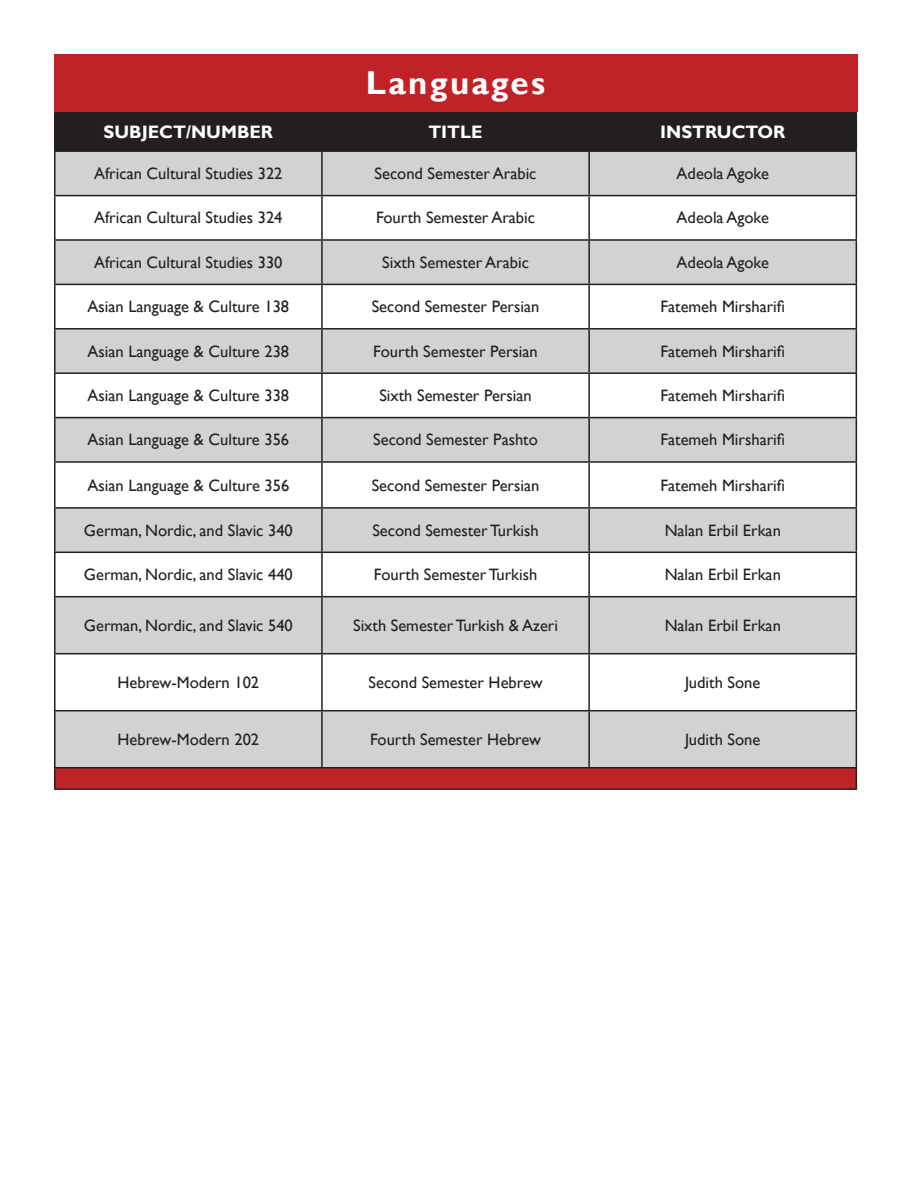
<style>
.page{position:relative;width:918px;height:1188px;background:#fff}
.page>*{position:absolute;margin:0;border:0;box-sizing:border-box;transform-origin:0 0}
.t1{font:700 33px "Gill Sans";letter-spacing:.07em;color:#fff}
.t2{font:700 18px "Gill Sans";color:#fff}
.t3{font:16.5px "Gill Sans";color:#231f20}
</style>
<div class="page">
<div style="left:55px;top:112px;width:801px;height:38px;background:#231f20"></div>
<svg style="left:56px;top:152px;width:800px;height:615px;fill:#d1d2d4"></svg>
<div style="left:55px;top:768px;width:801px;height:21px;background:#bf2327"></div>
<hr style="left:54px;top:152px;width:2px;height:43px;background:#231f20">
<hr style="left:321px;top:152px;width:2px;height:43px;background:#231f20">
<hr style="left:588px;top:152px;width:2px;height:43px;background:#231f20">
<hr style="left:856px;top:152px;width:1px;height:43px;background:#231f20">
<hr style="left:54px;top:195px;width:268px;height:1px;background:#231f20">
<hr style="left:54px;top:196px;width:2px;height:43px;background:#231f20">
<hr style="left:322px;top:195px;width:267px;height:1px;background:#231f20">
<hr style="left:321px;top:196px;width:2px;height:43px;background:#231f20">
<hr style="left:589px;top:195px;width:268px;height:1px;background:#231f20">
<hr style="left:588px;top:196px;width:2px;height:43px;background:#231f20">
<hr style="left:856px;top:196px;width:1px;height:43px;background:#231f20">
<hr style="left:54px;top:239px;width:268px;height:2px;background:#231f20">
<hr style="left:54px;top:241px;width:2px;height:43px;background:#231f20">
<hr style="left:322px;top:239px;width:267px;height:2px;background:#231f20">
<hr style="left:321px;top:241px;width:2px;height:43px;background:#231f20">
<hr style="left:589px;top:239px;width:268px;height:2px;background:#231f20">
<hr style="left:588px;top:241px;width:2px;height:43px;background:#231f20">
<hr style="left:856px;top:241px;width:1px;height:43px;background:#231f20">
<hr style="left:54px;top:284px;width:268px;height:1px;background:#231f20">
<hr style="left:54px;top:285px;width:2px;height:43px;background:#231f20">
<hr style="left:322px;top:284px;width:267px;height:1px;background:#231f20">
<hr style="left:321px;top:285px;width:2px;height:43px;background:#231f20">
<hr style="left:589px;top:284px;width:268px;height:1px;background:#231f20">
<hr style="left:588px;top:285px;width:2px;height:43px;background:#231f20">
<hr style="left:856px;top:285px;width:1px;height:43px;background:#231f20">
<hr style="left:54px;top:328px;width:268px;height:2px;background:#231f20">
<hr style="left:54px;top:330px;width:2px;height:42px;background:#231f20">
<hr style="left:322px;top:328px;width:267px;height:2px;background:#231f20">
<hr style="left:321px;top:330px;width:2px;height:42px;background:#231f20">
<hr style="left:589px;top:328px;width:268px;height:2px;background:#231f20">
<hr style="left:588px;top:330px;width:2px;height:42px;background:#231f20">
<hr style="left:856px;top:330px;width:1px;height:42px;background:#231f20">
<hr style="left:54px;top:372px;width:268px;height:2px;background:#231f20">
<hr style="left:54px;top:374px;width:2px;height:43px;background:#231f20">
<hr style="left:322px;top:372px;width:267px;height:2px;background:#231f20">
<hr style="left:321px;top:374px;width:2px;height:43px;background:#231f20">
<hr style="left:589px;top:372px;width:268px;height:2px;background:#231f20">
<hr style="left:588px;top:374px;width:2px;height:43px;background:#231f20">
<hr style="left:856px;top:374px;width:1px;height:43px;background:#231f20">
<hr style="left:54px;top:417px;width:268px;height:1px;background:#231f20">
<hr style="left:54px;top:418px;width:2px;height:43px;background:#231f20">
<hr style="left:322px;top:417px;width:267px;height:1px;background:#231f20">
<hr style="left:321px;top:418px;width:2px;height:43px;background:#231f20">
<hr style="left:589px;top:417px;width:268px;height:1px;background:#231f20">
<hr style="left:588px;top:418px;width:2px;height:43px;background:#231f20">
<hr style="left:856px;top:418px;width:1px;height:43px;background:#231f20">
<hr style="left:54px;top:461px;width:268px;height:2px;background:#231f20">
<hr style="left:54px;top:463px;width:2px;height:44px;background:#231f20">
<hr style="left:322px;top:461px;width:267px;height:2px;background:#231f20">
<hr style="left:321px;top:463px;width:2px;height:44px;background:#231f20">
<hr style="left:589px;top:461px;width:268px;height:2px;background:#231f20">
<hr style="left:588px;top:463px;width:2px;height:44px;background:#231f20">
<hr style="left:856px;top:463px;width:1px;height:44px;background:#231f20">
<hr style="left:54px;top:507px;width:268px;height:2px;background:#231f20">
<hr style="left:54px;top:509px;width:2px;height:43px;background:#231f20">
<hr style="left:322px;top:507px;width:267px;height:2px;background:#231f20">
<hr style="left:321px;top:509px;width:2px;height:43px;background:#231f20">
<hr style="left:589px;top:507px;width:268px;height:2px;background:#231f20">
<hr style="left:588px;top:509px;width:2px;height:43px;background:#231f20">
<hr style="left:856px;top:509px;width:1px;height:43px;background:#231f20">
<hr style="left:54px;top:552px;width:268px;height:1px;background:#231f20">
<hr style="left:54px;top:553px;width:2px;height:43px;background:#231f20">
<hr style="left:322px;top:552px;width:267px;height:1px;background:#231f20">
<hr style="left:321px;top:553px;width:2px;height:43px;background:#231f20">
<hr style="left:589px;top:552px;width:268px;height:1px;background:#231f20">
<hr style="left:588px;top:553px;width:2px;height:43px;background:#231f20">
<hr style="left:856px;top:553px;width:1px;height:43px;background:#231f20">
<hr style="left:54px;top:596px;width:268px;height:1px;background:#231f20">
<hr style="left:54px;top:597px;width:2px;height:56px;background:#231f20">
<hr style="left:322px;top:596px;width:267px;height:1px;background:#231f20">
<hr style="left:321px;top:597px;width:2px;height:56px;background:#231f20">
<hr style="left:589px;top:596px;width:268px;height:1px;background:#231f20">
<hr style="left:588px;top:597px;width:2px;height:56px;background:#231f20">
<hr style="left:856px;top:597px;width:1px;height:56px;background:#231f20">
<hr style="left:54px;top:653px;width:268px;height:1px;background:#231f20">
<hr style="left:54px;top:654px;width:2px;height:56px;background:#231f20">
<hr style="left:322px;top:653px;width:267px;height:1px;background:#231f20">
<hr style="left:321px;top:654px;width:2px;height:56px;background:#231f20">
<hr style="left:589px;top:653px;width:268px;height:1px;background:#231f20">
<hr style="left:588px;top:654px;width:2px;height:56px;background:#231f20">
<hr style="left:856px;top:654px;width:1px;height:56px;background:#231f20">
<hr style="left:54px;top:710px;width:268px;height:1px;background:#231f20">
<hr style="left:54px;top:711px;width:2px;height:56px;background:#231f20">
<hr style="left:322px;top:710px;width:267px;height:1px;background:#231f20">
<hr style="left:321px;top:711px;width:2px;height:56px;background:#231f20">
<hr style="left:589px;top:710px;width:268px;height:1px;background:#231f20">
<hr style="left:588px;top:711px;width:2px;height:56px;background:#231f20">
<hr style="left:856px;top:711px;width:1px;height:56px;background:#231f20">
<hr style="left:54px;top:767px;width:268px;height:1px;background:#231f20">
<hr style="left:54px;top:768px;width:2px;height:20px;background:#231f20">
<hr style="left:322px;top:767px;width:267px;height:1px;background:#231f20">
<hr style="left:589px;top:767px;width:268px;height:1px;background:#231f20">
<svg style="left:856px;top:768px;width:1px;height:20px"></svg>
<hr style="left:54px;top:788px;width:268px;height:2px;background:#231f20">
<hr style="left:322px;top:788px;width:267px;height:2px;background:#231f20">
<hr style="left:589px;top:788px;width:268px;height:2px;background:#231f20">
<hr style="left:54px;top:113px;width:2px;height:37px;background:#231f20">
<hr style="left:54px;top:150px;width:268px;height:2px;background:#231f20">
<hr style="left:321px;top:113px;width:2px;height:37px;background:#231f20">
<hr style="left:322px;top:150px;width:267px;height:2px;background:#231f20">
<hr style="left:588px;top:113px;width:2px;height:37px;background:#231f20">
<hr style="left:856px;top:113px;width:1px;height:37px;background:#231f20">
<hr style="left:589px;top:150px;width:268px;height:2px;background:#231f20">
<div style="left:54px;top:54px;width:803px;height:58px;background:#bf2327"></div>
<h1 class="t1" style="left:366px;top:63px;width:181px">Languages</h1>
<p class="t2" style="left:104px;top:121px;width:171px">SUBJECT/NUMBER</p>
<p class="t2" style="left:428px;top:121px;width:56px">TITLE</p>
<p class="t2" style="left:660px;top:121px;width:127px">INSTRUCTOR</p>
<p class="t3" style="left:94px;top:164px;width:190px">African Cultural Studies 322</p>
<p class="t3" style="left:375px;top:164px;width:164px">Second Semester Arabic</p>
<p class="t3" style="left:677px;top:164px;width:94px">Adeola Agoke</p>
<p class="t3" style="left:94px;top:208px;width:190px">African Cultural Studies 324</p>
<p class="t3" style="left:376px;top:208px;width:161px">Fourth Semester Arabic</p>
<p class="t3" style="left:677px;top:208px;width:94px">Adeola Agoke</p>
<p class="t3" style="left:94px;top:253px;width:190px">African Cultural Studies 330</p>
<p class="t3" style="left:382px;top:253px;width:148px">Sixth Semester Arabic</p>
<p class="t3" style="left:677px;top:253px;width:94px">Adeola Agoke</p>
<p class="t3" style="left:87px;top:297px;width:203px">Asian Language &amp; Culture 138</p>
<p class="t3" style="left:372px;top:297px;width:169px">Second Semester Persian</p>
<p class="t3" style="left:660px;top:297px;width:126px">Fatemeh Mirsharifi</p>
<p class="t3" style="left:87px;top:342px;width:203px">Asian Language &amp; Culture 238</p>
<p class="t3" style="left:373px;top:342px;width:166px">Fourth Semester Persian</p>
<p class="t3" style="left:660px;top:342px;width:126px">Fatemeh Mirsharifi</p>
<p class="t3" style="left:87px;top:386px;width:203px">Asian Language &amp; Culture 338</p>
<p class="t3" style="left:379px;top:386px;width:154px">Sixth Semester Persian</p>
<p class="t3" style="left:660px;top:386px;width:126px">Fatemeh Mirsharifi</p>
<p class="t3" style="left:88px;top:430px;width:203px">Asian Language &amp; Culture 356</p>
<p class="t3" style="left:373px;top:430px;width:166px">Second Semester Pashto</p>
<p class="t3" style="left:660px;top:430px;width:126px">Fatemeh Mirsharifi</p>
<p class="t3" style="left:88px;top:476px;width:203px">Asian Language &amp; Culture 356</p>
<p class="t3" style="left:372px;top:476px;width:169px">Second Semester Persian</p>
<p class="t3" style="left:660px;top:476px;width:126px">Fatemeh Mirsharifi</p>
<p class="t3" style="left:84px;top:521px;width:210px">German, Nordic, and Slavic 340</p>
<p class="t3" style="left:372px;top:521px;width:168px">Second Semester Turkish</p>
<p class="t3" style="left:665px;top:521px;width:118px">Nalan Erbil Erkan</p>
<p class="t3" style="left:84px;top:565px;width:210px">German, Nordic, and Slavic 440</p>
<p class="t3" style="left:374px;top:565px;width:165px">Fourth Semester Turkish</p>
<p class="t3" style="left:665px;top:565px;width:118px">Nalan Erbil Erkan</p>
<p class="t3" style="left:84px;top:616px;width:210px">German, Nordic, and Slavic 540</p>
<p class="t3" style="left:353px;top:616px;width:206px">Sixth Semester Turkish &amp; Azeri</p>
<p class="t3" style="left:665px;top:616px;width:118px">Nalan Erbil Erkan</p>
<p class="t3" style="left:118px;top:673px;width:143px">Hebrew-Modern 102</p>
<p class="t3" style="left:369px;top:673px;width:175px">Second Semester Hebrew</p>
<p class="t3" style="left:685px;top:673px;width:77px">Judith Sone</p>
<p class="t3" style="left:118px;top:730px;width:143px">Hebrew-Modern 202</p>
<p class="t3" style="left:370px;top:730px;width:172px">Fourth Semester Hebrew</p>
<p class="t3" style="left:685px;top:730px;width:77px">Judith Sone</p>
</div>
